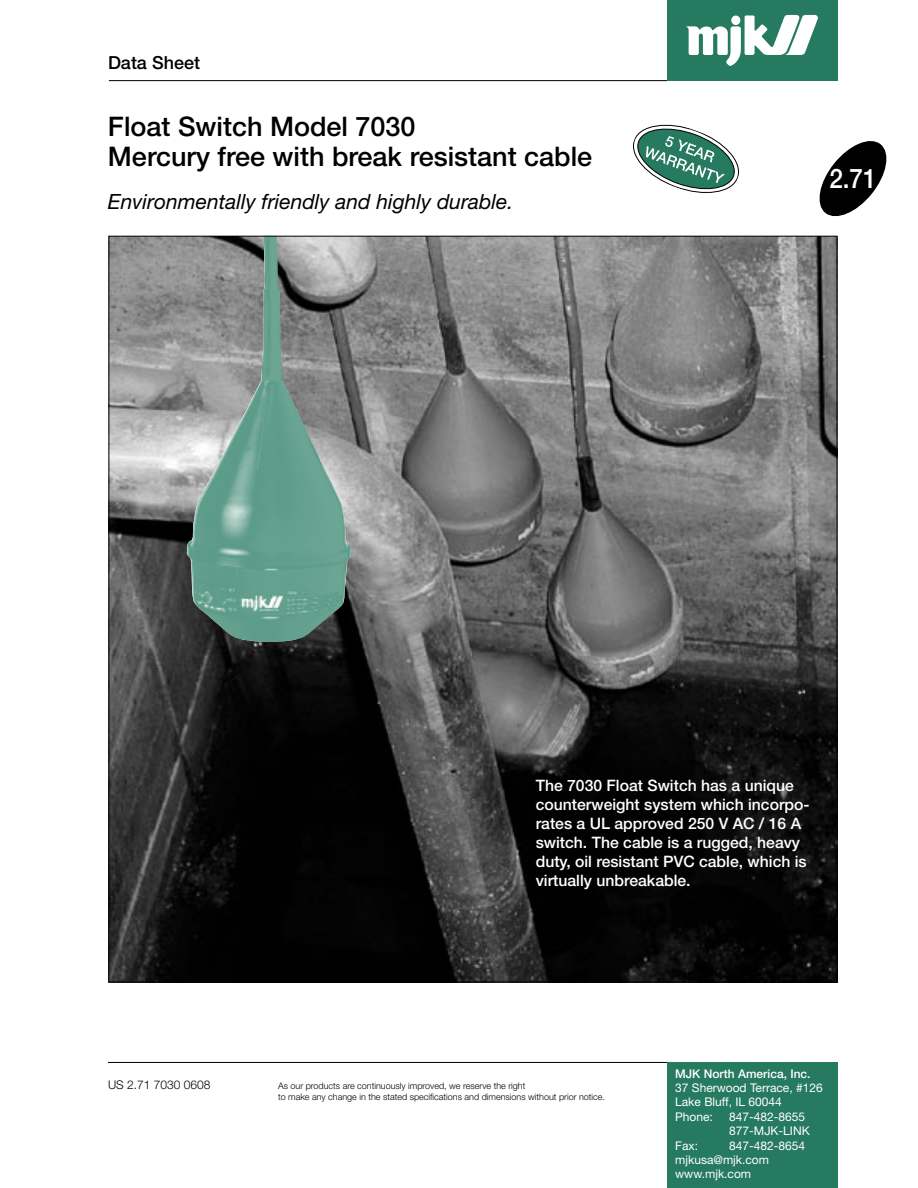
<style>
.page{position:relative;width:918px;height:1188px;background:#fff}
.page>*{position:absolute;margin:0;border:0;box-sizing:border-box;transform-origin:0 0}
.t1{font:500 27px/30.3px "Helvetica Neue";color:#000}
.t2{font:500 27px "Helvetica Neue";color:#fff;scale:.9 1}
.t3{font:italic 21px "Helvetica Neue";color:#000}
.JEL_Headertekst{font:500 18px "Helvetica Neue";color:#000}
._010_MJK_Brødtekst{font:500 15.75px/18.9px "Helvetica Neue";color:#fff}
._098_MJK_Automation{font:12px/14.4px "Helvetica Neue";color:#fff}
._098_MJK_Automation-2{font:500 12px "Helvetica Neue";color:#fff}
.JEL_Versionsnummer{font:300 12px "Helvetica Neue";color:#000}
.Sidenummer{font:300 9px/10.8px "Helvetica Neue";color:#000}
</style>
<div class="page">
<hr style="left:108px;top:1062px;width:559px;height:1px;background:#000">
<div style="left:667px;top:1062px;width:170px;height:126px;background:#257a60"></div>
<hr style="left:109px;top:80px;width:558px;height:1px;background:#000">
<div style="left:667px;top:0;width:170px;height:81px;background:#257a60"></div>
<svg style="left:686px;top:15px;width:132px;height:51px"></svg>
<div style="left:731px;top:16px;width:9px;height:9px;background:#fff;border-radius:50%"></div>
<svg style="left:819px;top:141px;width:68px;height:76px"></svg>
<svg style="left:633px;top:124px;width:106px;height:69px"></svg>
<img style="left:108px;top:237px;width:727px;height:745px">
<img style="left:187px;top:238px;width:164px;height:404px">
<p class="JEL_Headertekst" style="left:108px;top:52px;width:94px">Data Sheet</p>
<p class="t1" style="left:108px;top:111px;width:486px">Float Switch Model 7030<br>Mercury free with break resistant cable</p>
<p class="t3" style="left:108px;top:189px;width:407px">Environmentally friendly and highly durable.</p>
<p class="t2" style="left:829px;top:162px;width:54px">2.71</p>
<p class="_010_MJK_Brødtekst" style="left:536px;top:776px;width:275px">The 7030 Float Switch has a unique counterweight system which incorpo&shy;rates a UL approved 250 V AC / 16 A switch. The cable is a rugged, heavy duty, oil resistant PVC cable, which is virtually unbreakable.</p>
<p class="JEL_Versionsnummer" style="left:108px;top:1078px;width:104px">US 2.71 7030 0608</p>
<p class="Sidenummer" style="left:278px;top:1081px;width:329px">As our products are continuously improved, we reserve the right<br>to make any change in the stated specifications and dimensions without prior notice.</p>
<p class="_098_MJK_Automation-2" style="left:675px;top:1066px;width:137px">MJK North America, Inc.</p>
<p class="_098_MJK_Automation" style="left:675px;top:1080px;width:149px">37 Sherwood Terrace, #126<br>Lake Bluff, IL 60044</p>
<p class="_098_MJK_Automation" style="left:675px;top:1109px;width:39px">Phone:</p>
<p class="_098_MJK_Automation" style="left:729px;top:1109px;width:78px">847-482-8655</p>
<p class="_098_MJK_Automation" style="left:729px;top:1124px;width:82px">877-MJK-LINK</p>
<p class="_098_MJK_Automation" style="left:675px;top:1138px;width:24px">Fax:</p>
<p class="_098_MJK_Automation" style="left:729px;top:1138px;width:78px">847-482-8654</p>
<p class="_098_MJK_Automation" style="left:675px;top:1152px;width:95px">mjkusa@mjk.com</p>
<p class="_098_MJK_Automation" style="left:675px;top:1167px;width:77px">www.mjk.com</p>
</div>
